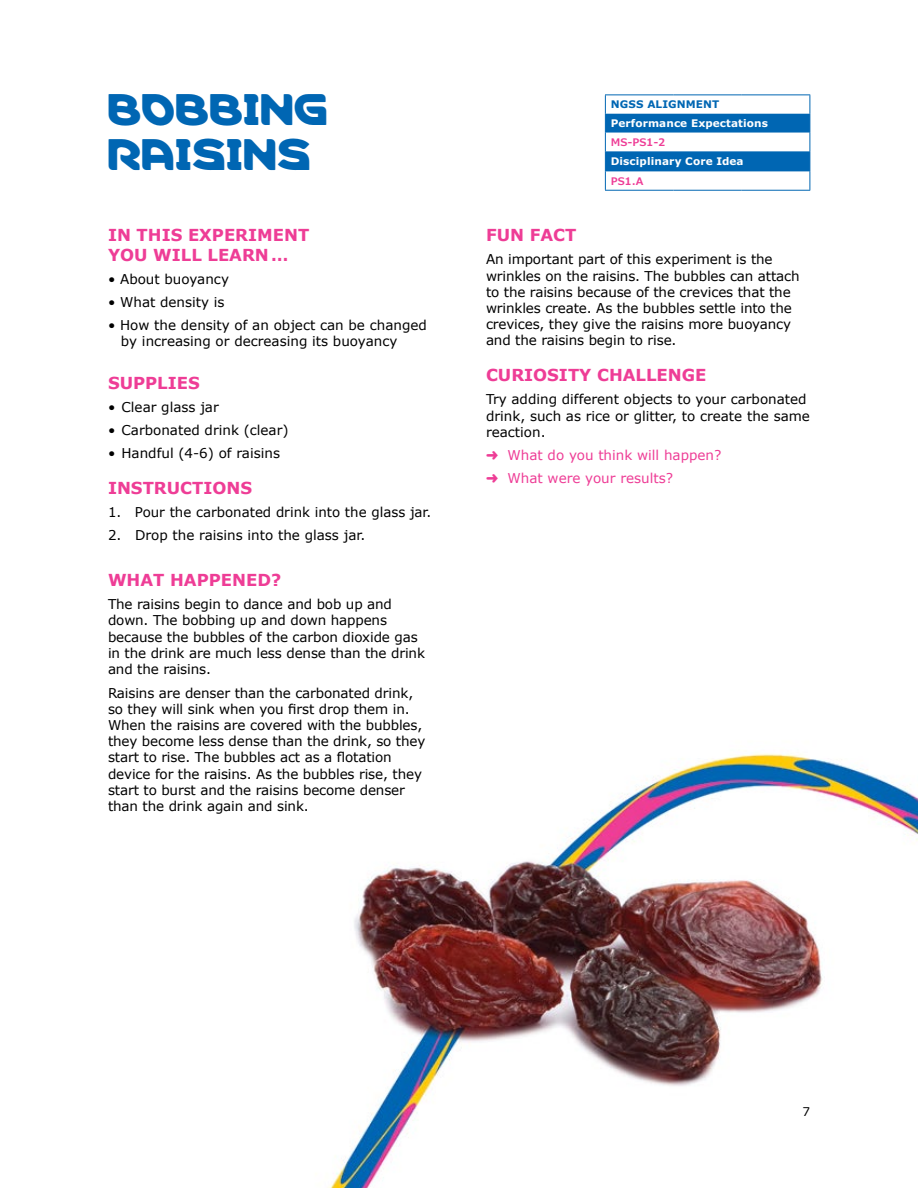
<style>
.page{position:relative;width:918px;height:1188px;background:#fff}
.page>*{position:absolute;margin:0;border:0;box-sizing:border-box;transform-origin:0 0}
.t1{font:45px/45px "Merck";color:#0066b3}
.t2{font:700 16.5px/19.8px "Verdana";color:#ee3d96}
.t3{font:13.5px/16.2px "Verdana";letter-spacing:-.01em;color:#000}
.t4{font:13.5px/23px "Verdana";color:#ee3d96}
.t5{font:12px "Verdana";color:#000}
.t6{font:700 10.5px "Verdana Pro";letter-spacing:.01em;color:#fff}
.t7{font:700 10.5px "Verdana Pro";letter-spacing:.01em;color:#0066b3}
.t8{font:600 10.5px "Verdana Pro";color:#ee3d96}
</style>
<div class="page">
<img style="left:328px;top:94px;width:590px;height:1094px">
<hr style="left:605px;top:190px;width:69px;height:1px;background:#0066b3">
<hr style="left:674px;top:190px;width:68px;height:1px;background:#0066b3">
<hr style="left:742px;top:190px;width:68px;height:1px;background:#0066b3">
<hr style="left:605px;top:94px;width:69px;height:1px;background:#0066b3">
<hr style="left:674px;top:94px;width:68px;height:1px;background:#0066b3">
<hr style="left:742px;top:94px;width:68px;height:1px;background:#0066b3">
<svg style="left:605px;top:95px;width:206px;height:95px"></svg>
<h1 class="t1" style="left:108px;top:87px;width:222px">BOBBING<br>RAISINS</h1>
<p class="t2" style="left:108px;top:226px;width:203px">IN THIS EXPERIMENT<br>YOU WILL LEARN…</p>
<p class="t3" style="left:108px;top:271px;width:123px">• About buoyancy</p>
<p class="t3" style="left:108px;top:294px;width:118px">• What density is</p>
<p class="t3" style="left:121px;top:317px;width:308px;text-indent:-13px">• How the density of an object can be changed by increasing or decreasing its buoyancy</p>
<p class="t2" style="left:108px;top:373px;width:93px">SUPPLIES</p>
<p class="t3" style="left:108px;top:399px;width:112px">• Clear glass jar</p>
<p class="t3" style="left:108px;top:422px;width:182px">• Carbonated drink (clear)</p>
<p class="t3" style="left:108px;top:445px;width:174px">• Handful (4-6) of raisins</p>
<p class="t2" style="left:108px;top:478px;width:146px">INSTRUCTIONS</p>
<p class="t3" style="left:108px;top:504px;width:325px">1. Pour the carbonated drink into the glass jar.</p>
<p class="t3" style="left:108px;top:527px;width:259px">2. Drop the raisins into the glass jar.</p>
<p class="t2" style="left:108px;top:570px;width:175px">WHAT HAPPENED?</p>
<p class="t3" style="left:108px;top:596px;width:319px">The raisins begin to dance and bob up and down. The bobbing up and down happens because the bubbles of the carbon dioxide gas in the drink are much less dense than the drink and the raisins.</p>
<p class="t3" style="left:108px;top:685px;width:319px">Raisins are denser than the carbonated drink, so they will sink when you first drop them in.<br>When the raisins are covered with the bubbles, they become less dense than the drink, so they start to rise. The bubbles act as a flotation device for the raisins. As the bubbles rise, they start to burst and the raisins become denser than the drink again and sink.</p>
<p class="t7" style="left:611px;top:98px;width:110px">NGSS ALIGNMENT</p>
<p class="t6" style="left:611px;top:117px;width:159px">Performance Expectations</p>
<p class="t8" style="left:611px;top:135px;width:56px">MS-PS1-2</p>
<p class="t6" style="left:611px;top:154px;width:134px">Disciplinary Core Idea</p>
<p class="t8" style="left:611px;top:174px;width:34px">PS1.A</p>
<p class="t2" style="left:486px;top:226px;width:92px">FUN FACT</p>
<p class="t3" style="left:486px;top:252px;width:315px">An important part of this experiment is the wrinkles on the raisins. The bubbles can attach to the raisins because of the crevices that the wrinkles create. As the bubbles settle into the crevices, they give the raisins more buoyancy and the raisins begin to rise.</p>
<p class="t2" style="left:486px;top:366px;width:222px">CURIOSITY CHALLENGE</p>
<p class="t3" style="left:486px;top:392px;width:326px">Try adding different objects to your carbonated drink, such as rice or glitter, to create the same reaction.</p>
<p class="t4" style="left:486px;top:444px;width:237px">➜ What do you think will happen? ➜ What were your results?</p>
<p class="t5" style="left:802px;top:1104px;width:9px">7</p>
</div>
